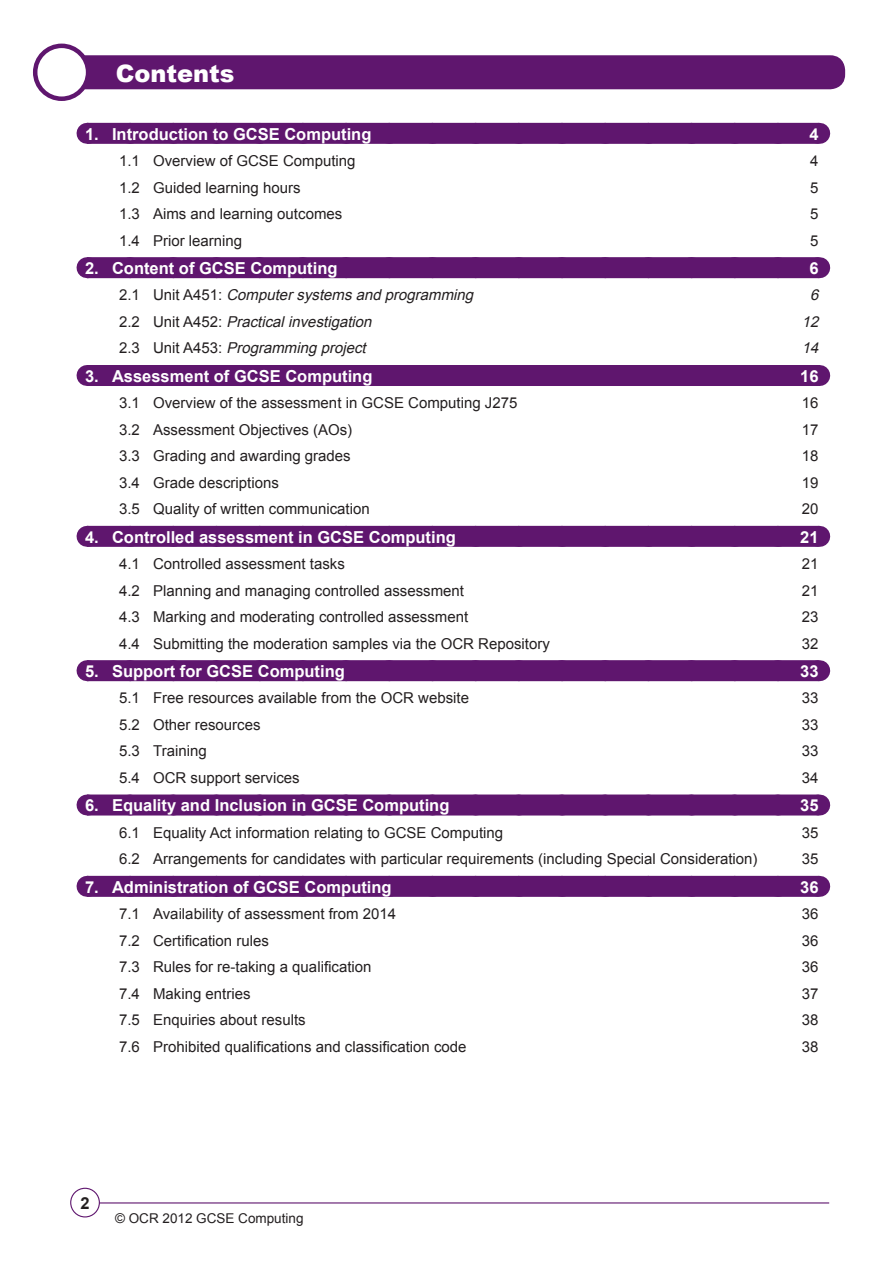
<style>
.page{position:relative;width:893px;height:1263px;background:#fff}
.page>*{position:absolute;margin:0;border:0;box-sizing:border-box;transform-origin:0 0}
.t1{font:900 24px "Arial";color:#fff}
.TOC_L1{font:700 16.5px "Arial";color:#fff}
.t2{font:700 16.5px "Arial";color:#231f20}
.TOC_L2{font:15px "Arial";color:#231f20}
.TOC_L2-2{font:italic 15px "Arial";color:#231f20}
.t3{font:13.5px "Arial";color:#231f20}
.s1{font-style:normal}
</style>
<div class="page">
<div style="left:63px;top:55px;width:782px;height:34px;background:#5f166e;border-radius:15px"></div>
<div style="left:35px;top:46px;width:53px;height:53px;background:#fff;border-radius:50%"></div>
<div style="left:33px;top:44px;width:57px;height:57px;border:4px solid #5f166e;border-radius:50%"></div>
<hr style="left:99px;top:1202px;width:730px;height:1px;background:#5f166e">
<div style="left:70px;top:1188px;width:30px;height:29px;border:1px solid #5f166e;border-radius:50%"></div>
<div style="left:87px;top:123px;width:732px;height:21px;background:#5f166e"></div>
<svg style="left:131px;top:143px;width:666px;height:1px"></svg>
<svg style="left:819px;top:123px;width:1px;height:21px"></svg>
<div style="left:87px;top:257px;width:732px;height:21px;background:#5f166e"></div>
<svg style="left:131px;top:257px;width:666px;height:1px"></svg>
<svg style="left:819px;top:257px;width:1px;height:21px"></svg>
<div style="left:87px;top:365px;width:732px;height:21px;background:#5f166e"></div>
<svg style="left:819px;top:365px;width:1px;height:21px"></svg>
<div style="left:87px;top:526px;width:732px;height:21px;background:#5f166e"></div>
<svg style="left:131px;top:546px;width:666px;height:1px"></svg>
<svg style="left:819px;top:526px;width:1px;height:21px"></svg>
<div style="left:87px;top:660px;width:732px;height:21px;background:#5f166e"></div>
<svg style="left:131px;top:660px;width:666px;height:1px"></svg>
<svg style="left:819px;top:660px;width:1px;height:21px"></svg>
<div style="left:87px;top:794px;width:732px;height:21px;background:#5f166e"></div>
<svg style="left:130px;top:794px;width:667px;height:1px"></svg>
<svg style="left:819px;top:794px;width:1px;height:21px"></svg>
<div style="left:87px;top:876px;width:732px;height:21px;background:#5f166e"></div>
<svg style="left:131px;top:896px;width:666px;height:1px"></svg>
<svg style="left:819px;top:876px;width:1px;height:21px"></svg>
<p class="t1" style="left:116px;top:56px;width:120px">Contents</p>
<p class="TOC_L1" style="left:85px;top:123px;width:288px">1. Introduction to GCSE Computing</p>
<p class="TOC_L1" style="left:809px;top:123px;width:11px">4</p>
<p class="TOC_L2" style="left:119px;top:151px;width:238px">1.1 Overview of GCSE Computing</p>
<p class="TOC_L2" style="left:810px;top:151px;width:10px">4</p>
<p class="TOC_L2" style="left:119px;top:177px;width:183px">1.2 Guided learning hours</p>
<p class="TOC_L2" style="left:810px;top:177px;width:10px">5</p>
<p class="TOC_L2" style="left:119px;top:204px;width:225px">1.3 Aims and learning outcomes</p>
<p class="TOC_L2" style="left:810px;top:204px;width:10px">5</p>
<p class="TOC_L2" style="left:119px;top:230px;width:125px">1.4 Prior learning</p>
<p class="TOC_L2" style="left:810px;top:230px;width:10px">5</p>
<p class="TOC_L1" style="left:85px;top:257px;width:254px">2. Content of GCSE Computing</p>
<p class="TOC_L1" style="left:809px;top:257px;width:11px">6</p>
<p class="TOC_L2-2" style="left:119px;top:285px;width:360px"><span class="s1">2 . 1 U n i t A4 5 1 :</span> Computersystemsand programming</p>
<p class="TOC_L2-2" style="left:810px;top:285px;width:14px">6</p>
<p class="TOC_L2-2" style="left:119px;top:312px;width:258px"><span class="s1">2 . 2 U n i t A 4 5 2 :</span> Practicalinvestigation</p>
<p class="TOC_L2-2" style="left:802px;top:312px;width:22px">12</p>
<p class="TOC_L2-2" style="left:119px;top:338px;width:252px"><span class="s1">2 . 3 U n i t A4 5 3 :</span> Programming project</p>
<p class="TOC_L2-2" style="left:802px;top:338px;width:22px">14</p>
<p class="TOC_L1" style="left:85px;top:365px;width:289px">3. Assessment of GCSE Computing</p>
<p class="TOC_L1" style="left:800px;top:365px;width:20px">16</p>
<p class="TOC_L2" style="left:119px;top:393px;width:400px">3.1 Overview of the assessment in GCSE Computing J275</p>
<p class="TOC_L2" style="left:802px;top:393px;width:18px">16</p>
<p class="TOC_L2" style="left:119px;top:420px;width:235px">3.2 Assessment Objectives (AOs)</p>
<p class="TOC_L2" style="left:802px;top:420px;width:18px">17</p>
<p class="TOC_L2" style="left:119px;top:446px;width:233px">3.3 Grading and awarding grades</p>
<p class="TOC_L2" style="left:802px;top:446px;width:18px">18</p>
<p class="TOC_L2" style="left:119px;top:473px;width:161px">3.4 Grade descriptions</p>
<p class="TOC_L2" style="left:802px;top:473px;width:18px">19</p>
<p class="TOC_L2" style="left:119px;top:499px;width:252px">3.5 Quality of written communication</p>
<p class="TOC_L2" style="left:802px;top:499px;width:18px">20</p>
<p class="TOC_L1" style="left:85px;top:526px;width:372px">4. Controlled assessment in GCSE Computing</p>
<p class="TOC_L1" style="left:800px;top:526px;width:20px">21</p>
<p class="TOC_L2" style="left:119px;top:554px;width:227px">4.1 Controlled assessment tasks</p>
<p class="TOC_L2" style="left:802px;top:554px;width:18px">21</p>
<p class="TOC_L2" style="left:119px;top:580px;width:347px">4.2 Planning and managing controlled assessment</p>
<p class="TOC_L2" style="left:802px;top:580px;width:18px">21</p>
<p class="TOC_L2" style="left:119px;top:607px;width:351px">4.3 Marking and moderating controlled assessment</p>
<p class="TOC_L2" style="left:802px;top:607px;width:18px">23</p>
<p class="TOC_L2" style="left:119px;top:633px;width:432px">4.4 Submitting the moderation samples via the OCR Repository</p>
<p class="TOC_L2" style="left:802px;top:633px;width:18px">32</p>
<p class="TOC_L1" style="left:85px;top:660px;width:261px">5. Support for GCSE Computing</p>
<p class="TOC_L1" style="left:800px;top:660px;width:20px">33</p>
<p class="TOC_L2" style="left:119px;top:688px;width:351px">5.1 Free resources available from the OCR website</p>
<p class="TOC_L2" style="left:802px;top:688px;width:18px">33</p>
<p class="TOC_L2" style="left:119px;top:715px;width:143px">5.2 Other resources</p>
<p class="TOC_L2" style="left:802px;top:715px;width:18px">33</p>
<p class="TOC_L2" style="left:119px;top:741px;width:89px">5.3 Training</p>
<p class="TOC_L2" style="left:802px;top:741px;width:18px">33</p>
<p class="TOC_L2" style="left:119px;top:768px;width:182px">5.4 OCR support services</p>
<p class="TOC_L2" style="left:802px;top:768px;width:18px">34</p>
<p class="TOC_L1" style="left:85px;top:795px;width:366px">6. Equality and Inclusion in GCSE Computing</p>
<p class="TOC_L1" style="left:800px;top:795px;width:20px">35</p>
<p class="TOC_L2" style="left:119px;top:823px;width:386px">6.1 Equality Act information relating to GCSE Computing</p>
<p class="TOC_L2" style="left:802px;top:823px;width:18px">35</p>
<p class="TOC_L2" style="left:119px;top:849px;width:640px">6.2 Arrangements for candidates with particular requirements (including Special Consideration)</p>
<p class="TOC_L2" style="left:802px;top:849px;width:18px">35</p>
<p class="TOC_L1" style="left:85px;top:876px;width:308px">7. Administration of GCSE Computing</p>
<p class="TOC_L1" style="left:800px;top:876px;width:20px">36</p>
<p class="TOC_L2" style="left:119px;top:904px;width:279px">7.1 Availability of assessment from 2014</p>
<p class="TOC_L2" style="left:802px;top:904px;width:18px">36</p>
<p class="TOC_L2" style="left:119px;top:930px;width:151px">7.2 Certification rules</p>
<p class="TOC_L2" style="left:802px;top:930px;width:18px">36</p>
<p class="TOC_L2" style="left:119px;top:957px;width:254px">7.3 Rules for re-taking a qualification</p>
<p class="TOC_L2" style="left:802px;top:957px;width:18px">36</p>
<p class="TOC_L2" style="left:119px;top:983px;width:133px">7.4 Making entries</p>
<p class="TOC_L2" style="left:802px;top:983px;width:18px">37</p>
<p class="TOC_L2" style="left:119px;top:1010px;width:188px">7.5 Enquiries about results</p>
<p class="TOC_L2" style="left:802px;top:1010px;width:18px">38</p>
<p class="TOC_L2" style="left:119px;top:1036px;width:349px">7.6 Prohibited qualifications and classification code</p>
<p class="TOC_L2" style="left:802px;top:1036px;width:18px">38</p>
<p class="t2" style="left:80px;top:1192px;width:11px">2</p>
<p class="t3" style="left:115px;top:1209px;width:190px">© OCR 2012 GCSE Computing</p>
</div>
